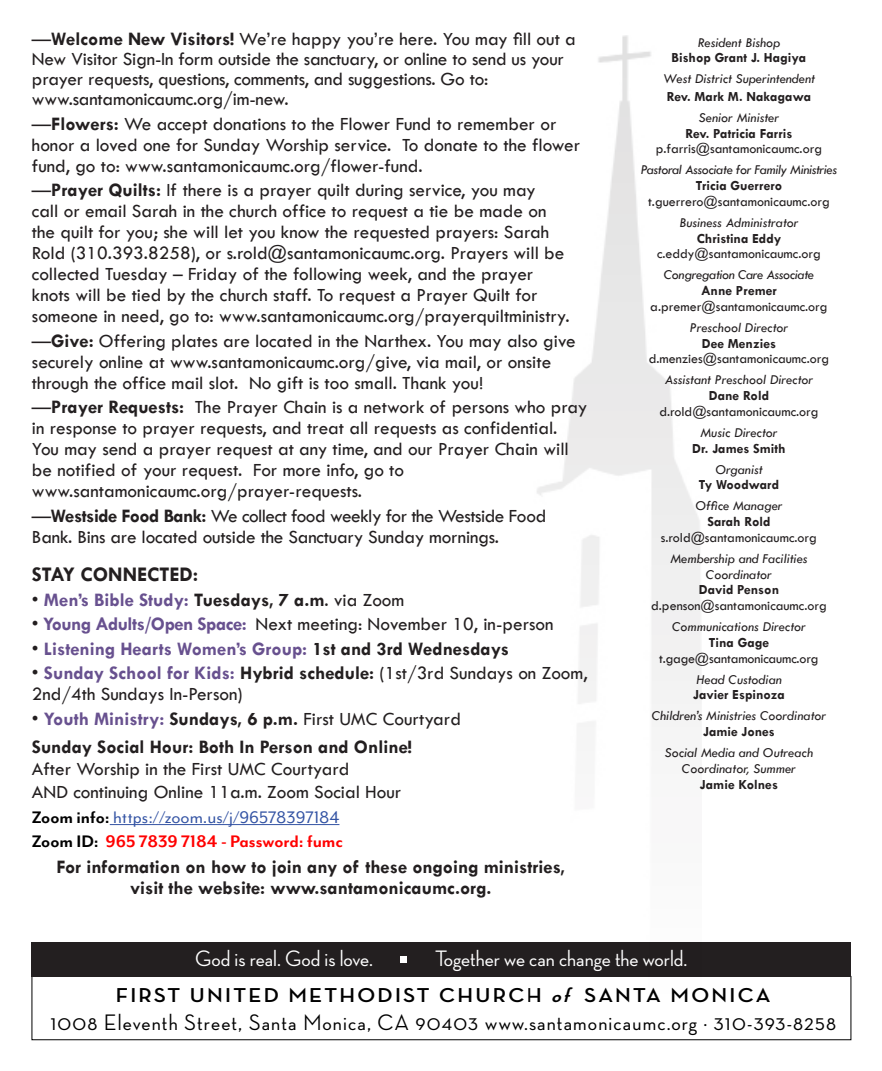
<style>
.page{position:relative;width:882px;height:1071px;background:#fff}
.page>*{position:absolute;margin:0;border:0;box-sizing:border-box;transform-origin:0 0}
.t1{font:500 22.93px "Neutra Disp";letter-spacing:.05em;color:#000}
.t2{font:500 22.75px "Neutra Disp";color:#fff}
.t3{font:700 21px "Tw Cen";color:#231f20}
.t4{font:700 20.47px "Neutra Disp";letter-spacing:.1em;color:#000;scale:1.11 1}
.t5{font:19.25px/21px "Tw Cen";color:#231f20}
.t6{font:700 19.25px "Tw Cen";color:#231f20}
.t7{font:700 19.25px "Tw Cen";color:#68518f}
.t8{font:19.25px "Mr Eaves Mod OT";color:#3454a4}
.t9{font:700 19.25px "Mr Eaves Mod OT";color:#f00}
.t10{font:italic 14px "Tw Cen";color:#231f20}
.t11{font:14px "Tw Cen";color:#231f20}
.t12{font:700 14px "Tw Cen";color:#231f20}
.t13{font:italic 14px "Tw Cen";letter-spacing:-.025em;color:#231f20}
.s1{font-weight:700}
.s2{font-weight:400;color:#231f20}
.s3{color:#231f20}
.s4{font-weight:700;color:#68518f}
.s5{font-weight:700;color:#000}
.s6{color:#000}
.s7{font-style:italic}
</style>
<div class="page">
<div style="left:32px;top:942px;width:819px;height:35px;background:#231f20"></div>
<svg style="left:400px;top:956px;width:6px;height:6px"></svg>
<img style="left:537px;top:35px;width:164px;height:692px">
<hr style="left:110px;top:824px;width:229px;height:1px;background:#3454a4">
<p class="t5" style="left:32px;top:29px;width:545px;line-height:20.1px">—<span class="s1">Welcome New Visitors!</span> We’re happy you’re here. You may fill out a<br>New Visitor Sign-In form outside the sanctuary, or online to send us your prayer requests, questions, comments, and suggestions. Go to:</p>
<p class="t5" style="left:32px;top:89px;width:258px">www.santamonicaumc.org/im-new.</p>
<p class="t5" style="left:32px;top:113px;width:550px">—<span class="s1">Flowers:</span> We accept donations to the Flower Fund to remember or honor a loved one for Sunday Worship service. To donate to the flower fund, go to: www.santamonicaumc.org/flower-fund.</p>
<p class="t5" style="left:32px;top:180px;width:534px">—<span class="s1">Prayer Quilts:</span> If there is a prayer quilt during service, you may call or email Sarah in the church office to request a tie be made on the quilt for you; she will let you know the requested prayers: Sarah Rold (310.393.8258), or s.rold@santamonicaumc.org. Prayers will be collected Tuesday – Friday of the following week, and the prayer</p>
<p class="t5" style="left:32px;top:285px;width:539px">knots will be tied by the church staff. To request a Prayer Quilt for someone in need, go to: www.santamonicaumc.org/prayerquiltministry.</p>
<p class="t5" style="left:32px;top:330px;width:545px">—<span class="s1">Give:</span> Offering plates are located in the Narthex. You may also give securely online at www.santamonicaumc.org/give, via mail, or onsite through the office mail slot. No gift is too small. Thank you!</p>
<p class="t5" style="left:32px;top:397px;width:557px">—<span class="s1">Prayer Requests:</span> The Prayer Chain is a network of persons who pray in response to prayer requests, and treat all requests as confidential.<br>You may send a prayer request at any time, and our Prayer Chain will be notified of your request. For more info, go to</p>
<p class="t5" style="left:32px;top:481px;width:332px">www.santamonicaumc.org/prayer-requests.</p>
<p class="t5" style="left:32px;top:505px;width:516px">—<span class="s1">Westside Food Bank:</span> We collect food weekly for the Westside Food<br>Bank. Bins are located outside the Sanctuary Sunday mornings.</p>
<p class="t3" style="left:32px;top:562px;width:168px">STAY CONNECTED:</p>
<p class="t7" style="left:32px;top:588px;width:374px"><span class="s2">•</span> Men’s Bible Study: <span class="s3">Tuesdays, 7 a.m</span><span class="s2">. via Zoom</span></p>
<p class="t5" style="left:32px;top:614px;width:523px">• <span class="s4">Young Adults/Open Space:</span> Next meeting: November 10, in-person</p>
<p class="t7" style="left:32px;top:637px;width:479px"><span class="s2">•</span> Listening Hearts Women’s Group: <span class="s3">1st and 3rd Wednesdays</span></p>
<p class="t5" style="left:32px;top:663px;width:557px">• <span class="s4">Sunday School for Kids:</span> <span class="s1">Hybrid schedule:</span> (1st/3rd Sundays on Zoom,<br>2nd/4th Sundays In-Person)</p>
<p class="t5" style="left:32px;top:708px;width:431px">• <span class="s4">Youth Ministry:</span> <span class="s1">Sundays, 6 p.m.</span> First UMC Courtyard</p>
<p class="t6" style="left:32px;top:735px;width:381px">Sunday Social Hour: Both In Person and Online!</p>
<p class="t5" style="left:32px;top:759px;width:319px">After Worship in the First UMC Courtyard</p>
<p class="t5" style="left:32px;top:782px;width:371px">AND continuing Online 11a.m. Zoom Social Hour</p>
<p class="t8" style="left:32px;top:806px;width:309px"><span class="s5">Zoom info:</span> https://zoom.us/j/96578397184</p>
<p class="t9" style="left:32px;top:831px;width:313px"><span class="s6">Zoom ID:</span> 965 7839 7184 - Password: fumc</p>
<p class="t6" style="left:56px;top:856px;width:510px">For information on how to join any of these ongoing ministries,</p>
<p class="t6" style="left:130px;top:877px;width:363px">visit the website: www.santamonicaumc.org.</p>
<p class="t10" style="left:698px;top:34px;width:84px">Resident Bishop</p>
<p class="t12" style="left:672px;top:50px;width:136px">Bishop Grant J. Hagiya</p>
<p class="t10" style="left:663px;top:71px;width:154px">West District Superintendent</p>
<p class="t12" style="left:667px;top:88px;width:146px">Rev. Mark M. Nakagawa</p>
<p class="t10" style="left:699px;top:109px;width:82px">Senior Minister</p>
<p class="t12" style="left:685px;top:125px;width:109px">Rev. Patricia Farris</p>
<p class="t11" style="left:656px;top:141px;width:168px">p.farris@santamonicaumc.org</p>
<p class="t13" style="left:641px;top:162px;width:198px">Pastoral Associate for Family Ministries</p>
<p class="t12" style="left:696px;top:177px;width:88px">Tricia Guerrero</p>
<p class="t11" style="left:648px;top:193px;width:183px">t.guerrero@santamonicaumc.org</p>
<p class="t10" style="left:679px;top:214px;width:121px">Business Administrator</p>
<p class="t12" style="left:697px;top:230px;width:86px">Christina Eddy</p>
<p class="t11" style="left:657px;top:246px;width:165px">c.eddy@santamonicaumc.org</p>
<p class="t13" style="left:664px;top:267px;width:152px">Congregation Care Associate</p>
<p class="t12" style="left:701px;top:282px;width:77px">Anne Premer</p>
<p class="t11" style="left:650px;top:298px;width:179px">a.premer@santamonicaumc.org</p>
<p class="t10" style="left:690px;top:319px;width:100px">Preschool Director</p>
<p class="t12" style="left:702px;top:335px;width:76px">Dee Menzies</p>
<p class="t11" style="left:649px;top:351px;width:182px">d.menzies@santamonicaumc.org</p>
<p class="t10" style="left:665px;top:372px;width:150px">Assistant Preschool Director</p>
<p class="t12" style="left:709px;top:387px;width:62px">Dane Rold</p>
<p class="t11" style="left:659px;top:403px;width:161px">d.rold@santamonicaumc.org</p>
<p class="t10" style="left:700px;top:424px;width:79px">Music Director</p>
<p class="t12" style="left:692px;top:440px;width:95px">Dr. James Smith</p>
<p class="t10" style="left:715px;top:461px;width:49px">Organist</p>
<p class="t12" style="left:699px;top:477px;width:82px">Ty Woodward</p>
<p class="t10" style="left:695px;top:498px;width:89px">Office Manager</p>
<p class="t12" style="left:707px;top:513px;width:65px">Sarah Rold</p>
<p class="t11" style="left:661px;top:529px;width:157px">s.rold@santamonicaumc.org</p>
<p class="t10" style="left:670px;top:550px;width:139px">Membership and Facilities</p>
<p class="t10" style="left:706px;top:566px;width:68px">Coordinator</p>
<p class="t12" style="left:699px;top:582px;width:82px">David Penson</p>
<p class="t11" style="left:651px;top:597px;width:177px">d.penson@santamonicaumc.org</p>
<p class="t10" style="left:672px;top:618px;width:135px">Communications Director</p>
<p class="t12" style="left:709px;top:634px;width:62px">Tina Gage</p>
<p class="t11" style="left:659px;top:650px;width:161px">t.gage@santamonicaumc.org</p>
<p class="t10" style="left:696px;top:671px;width:87px">Head Custodian</p>
<p class="t12" style="left:693px;top:687px;width:93px">Javier Espinoza</p>
<p class="t10" style="left:652px;top:708px;width:176px">Children’s Ministries Coordinator</p>
<p class="t12" style="left:703px;top:723px;width:73px">Jamie Jones</p>
<p class="t10" style="left:665px;top:744px;width:150px">Social Media and Outreach</p>
<p class="t10" style="left:682px;top:760px;width:116px">Coordinator, Summer</p>
<p class="t12" style="left:700px;top:776px;width:80px">Jamie Kolnes</p>
<p class="t2" style="left:195px;top:945px;width:179px">God is real. God is love.</p>
<p class="t2" style="left:435px;top:945px;width:254px">Together we can change the world.</p>
<p class="t4" style="left:116px;top:984px;width:591px">FIRST UNITED METHODIST CHURCH <span class="s7">of</span> SANTA MONICA</p>
<p class="t1" style="left:50px;top:1010px;width:787px">1008 Eleventh Street, Santa Monica, CA 90403 www.santamonicaumc.org · 310-393-8258</p>
</div>
